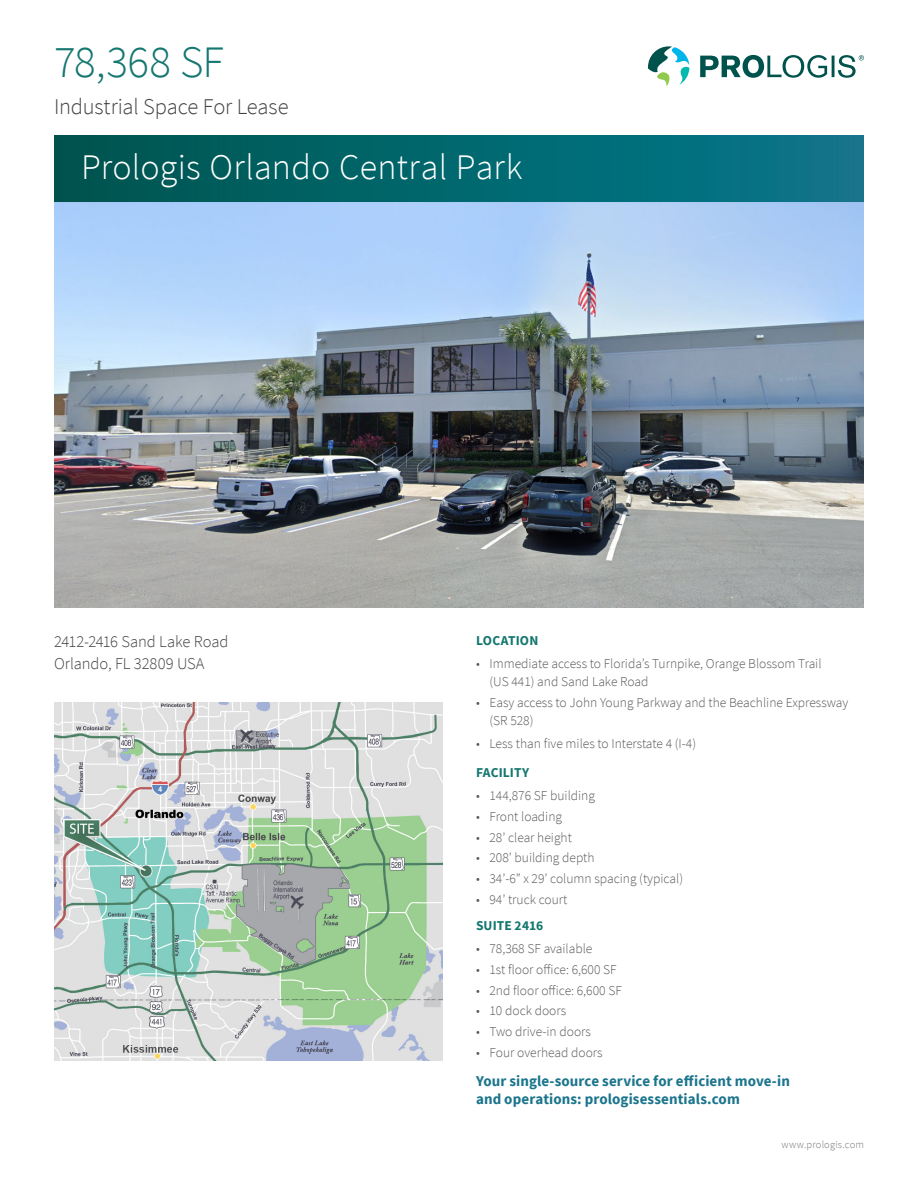
<style>
.page{position:relative;width:918px;height:1188px;background:#fff}
.page>*{position:absolute;margin:0;border:0;box-sizing:border-box;transform-origin:0 0}
.SF{font:300 45px "Source Sans Pro";letter-spacing:-.015em;color:#147770}
.Prologis_Park_Name{font:300 36px "Source Sans Pro";letter-spacing:.005em;color:#fff}
.Lease_Description{font:300 22.5px "Source Sans Pro";letter-spacing:-.01em;color:#414141}
.Address{font:300 16.5px/22.5px "Source Sans Pro";color:#414141}
.Essentials_text{font:700 15px/18px "Source Sans Pro";letter-spacing:.005em;color:#1b758c}
.bullet_points-body{font:300 13.5px/18px "Source Sans Pro";color:#57585a}
.Body_Headings{font:700 13.5px "Source Sans Pro";letter-spacing:.01em;color:#147770}
.Footer_Text{font:300 10.5px "Source Sans Pro";letter-spacing:.015em;color:#747576}
</style>
<div class="page">
<svg style="left:648px;top:46px;width:41px;height:40px"></svg>
<svg style="left:700px;top:55px;width:164px;height:23px"></svg>
<div style="left:54px;top:135px;width:810px;height:67px;background:linear-gradient(to right,#00554e,#09788d)"></div>
<img style="left:54px;top:202px;width:810px;height:406px">
<img style="left:54px;top:702px;width:388px;height:358px">
<p class="SF" style="left:54px;top:34px;width:172px">78,368 SF</p>
<p class="Lease_Description" style="left:54px;top:93px;width:236px">Industrial Space For Lease</p>
<p class="Prologis_Park_Name" style="left:81px;top:145px;width:443px">Prologis Orlando Central Park</p>
<p class="Address" style="left:54px;top:630px;width:176px">2412-2416 Sand Lake Road<br>Orlando, FL 32809 USA</p>
<p class="Body_Headings" style="left:476px;top:631px;width:64px">LOCATION</p>
<p class="bullet_points-body" style="left:490px;top:655px;width:334px;text-indent:-14px">• Immediate access to Florida’s Turnpike, Orange Blossom Trail (US 441) and Sand Lake Road</p>
<p class="bullet_points-body" style="left:490px;top:693px;width:360px;text-indent:-14px">• Easy access to John Young Parkway and the Beachline Expressway (SR 528)</p>
<p class="bullet_points-body" style="left:476px;top:735px;width:222px">• Less than five miles to Interstate 4 (I-4)</p>
<p class="Body_Headings" style="left:476px;top:763px;width:55px">FACILITY</p>
<p class="bullet_points-body" style="left:476px;top:787px;width:121px">• 144,876 SF building</p>
<p class="bullet_points-body" style="left:476px;top:808px;width:88px">• Front loading</p>
<p class="bullet_points-body" style="left:476px;top:828px;width:97px">• 28’ clear height</p>
<p class="bullet_points-body" style="left:476px;top:849px;width:120px">• 208’ building depth</p>
<p class="bullet_points-body" style="left:476px;top:870px;width:209px">• 34’-6” x 29’ column spacing (typical)</p>
<p class="bullet_points-body" style="left:476px;top:890px;width:93px">• 94’ truck court</p>
<p class="Body_Headings" style="left:476px;top:916px;width:69px">SUITE 2416</p>
<p class="bullet_points-body" style="left:476px;top:940px;width:118px">• 78,368 SF available</p>
<p class="bullet_points-body" style="left:476px;top:961px;width:142px">• 1st floor office: 6,600 SF</p>
<p class="bullet_points-body" style="left:476px;top:981px;width:147px">• 2nd floor office: 6,600 SF</p>
<p class="bullet_points-body" style="left:476px;top:1002px;width:92px">• 10 dock doors</p>
<p class="bullet_points-body" style="left:476px;top:1023px;width:116px">• Two drive-in doors</p>
<p class="bullet_points-body" style="left:476px;top:1043px;width:128px">• Four overhead doors</p>
<p class="Essentials_text" style="left:476px;top:1071px;width:316px">Your single-source service for efficient move-in and operations: prologisessentials.com</p>
<p class="Footer_Text" style="left:782px;top:1138px;width:84px">www.prologis.com</p>
</div>
